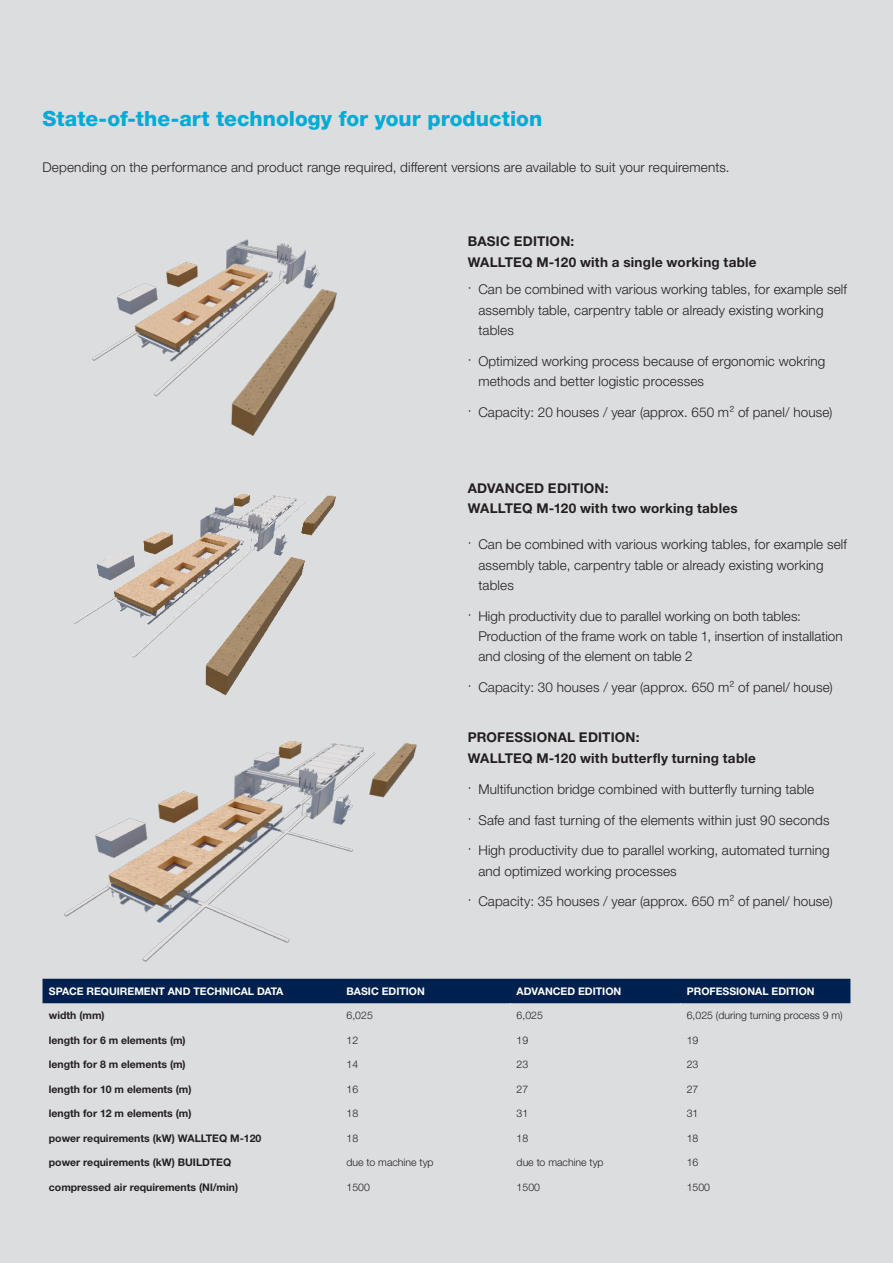
<style>
.page{position:relative;width:893px;height:1263px;background:#dcdddf}
.page>*{position:absolute;margin:0;border:0;box-sizing:border-box;transform-origin:0 0}
._01_Headline_14pt_16{font:800 21px "Helvetica Neue LTW1 G";color:#00acd5}
._03_Copy_9pt_light_A{font:300 13.5px/20.4px "Helvetica Neue LTW1 G";letter-spacing:.01em;color:#231f20}
._05_BU_8Pt_13_6pt_Bu{font:700 13.5px/20.4px "Helvetica Neue LTW1 G";letter-spacing:.015em;color:#231f20}
.Tabelle_7Pt_black{font:700 10.5px "Helvetica Neue LTW1 G";color:#231f20}
.Tabelle_7Pt_black-2{font:300 10.5px "Helvetica Neue LTW1 G";color:#231f20}
.Tabelle_7Pt_white{font:700 10.5px "Helvetica Neue LTW1 G";color:#fff}
</style>
<div class="page">
<div style="left:43px;top:979px;width:807px;height:25px;background:#00214f"></div>
<img style="left:92px;top:239px;width:245px;height:197px">
<img style="left:73px;top:494px;width:263px;height:202px">
<img style="left:64px;top:741px;width:353px;height:221px">
<p class="_01_Headline_14pt_16" style="left:43px;top:106px;width:501px">State-of-the-art technology for your production</p>
<p class="_03_Copy_9pt_light_A" style="left:43px;top:157px;width:689px">Depending on the performance and product range required, different versions are available to suit your requirements.</p>
<p class="_05_BU_8Pt_13_6pt_Bu" style="left:468px;top:231px;width:290px">BASIC EDITION:<br>WALLTEQ M-120 with a single working table</p>
<p class="_03_Copy_9pt_light_A" style="left:478px;top:279px;width:370px;text-indent:-11px">· Can be combined with various working tables, for example self assembly table, carpentry table or already existing working tables</p>
<p class="_03_Copy_9pt_light_A" style="left:478px;top:350px;width:348px;text-indent:-11px">· Optimized working process because of ergonomic wokring methods and better logistic processes</p>
<p class="_03_Copy_9pt_light_A" style="left:468px;top:401px;width:366px">· Capacity: 20 houses / year (approx. 650 m² of panel/ house)</p>
<p class="_05_BU_8Pt_13_6pt_Bu" style="left:468px;top:478px;width:271px">ADVANCED EDITION:<br>WALLTEQ M-120 with two working tables</p>
<p class="_03_Copy_9pt_light_A" style="left:478px;top:534px;width:370px;text-indent:-11px">· Can be combined with various working tables, for example self assembly table, carpentry table or already existing working tables</p>
<p class="_03_Copy_9pt_light_A" style="left:478px;top:605px;width:366px;text-indent:-11px">· High productivity due to parallel working on both tables:<br>Production of the frame work on table 1, insertion of installation and closing of the element on table 2</p>
<p class="_03_Copy_9pt_light_A" style="left:468px;top:677px;width:366px">· Capacity: 30 houses / year (approx. 650 m² of panel/ house)</p>
<p class="_05_BU_8Pt_13_6pt_Bu" style="left:468px;top:727px;width:290px">PROFESSIONAL EDITION:<br>WALLTEQ M-120 with butterfly turning table</p>
<p class="_03_Copy_9pt_light_A" style="left:468px;top:779px;width:348px">· Multifunction bridge combined with butterfly turning table</p>
<p class="_03_Copy_9pt_light_A" style="left:468px;top:809px;width:363px">· Safe and fast turning of the elements within just 90 seconds</p>
<p class="_03_Copy_9pt_light_A" style="left:478px;top:840px;width:353px;text-indent:-11px">· High productivity due to parallel working, automated turning and optimized working processes</p>
<p class="_03_Copy_9pt_light_A" style="left:468px;top:891px;width:366px">· Capacity: 35 houses / year (approx. 650 m² of panel/ house)</p>
<p class="Tabelle_7Pt_white" style="left:49px;top:984px;width:236px">SPACE REQUIREMENT AND TECHNICAL DATA</p>
<p class="Tabelle_7Pt_white" style="left:347px;top:984px;width:80px">BASIC EDITION</p>
<p class="Tabelle_7Pt_white" style="left:517px;top:984px;width:106px">ADVANCED EDITION</p>
<p class="Tabelle_7Pt_white" style="left:687px;top:984px;width:129px">PROFESSIONAL EDITION</p>
<p class="Tabelle_7Pt_black" style="left:49px;top:1009px;width:57px">width (mm)</p>
<p class="Tabelle_7Pt_black-2" style="left:347px;top:1009px;width:28px">6,025</p>
<p class="Tabelle_7Pt_black-2" style="left:517px;top:1009px;width:28px">6,025</p>
<p class="Tabelle_7Pt_black-2" style="left:687px;top:1009px;width:158px">6,025 (during turning process 9 m)</p>
<p class="Tabelle_7Pt_black" style="left:49px;top:1033px;width:138px">length for 6 m elements (m)</p>
<p class="Tabelle_7Pt_black-2" style="left:347px;top:1033px;width:13px">12</p>
<p class="Tabelle_7Pt_black-2" style="left:517px;top:1033px;width:13px">19</p>
<p class="Tabelle_7Pt_black-2" style="left:687px;top:1033px;width:13px">19</p>
<p class="Tabelle_7Pt_black" style="left:49px;top:1058px;width:138px">length for 8 m elements (m)</p>
<p class="Tabelle_7Pt_black-2" style="left:347px;top:1058px;width:13px">14</p>
<p class="Tabelle_7Pt_black-2" style="left:517px;top:1058px;width:13px">23</p>
<p class="Tabelle_7Pt_black-2" style="left:687px;top:1058px;width:13px">23</p>
<p class="Tabelle_7Pt_black" style="left:49px;top:1082px;width:144px">length for 10 m elements (m)</p>
<p class="Tabelle_7Pt_black-2" style="left:347px;top:1082px;width:13px">16</p>
<p class="Tabelle_7Pt_black-2" style="left:517px;top:1082px;width:13px">27</p>
<p class="Tabelle_7Pt_black-2" style="left:687px;top:1082px;width:13px">27</p>
<p class="Tabelle_7Pt_black" style="left:49px;top:1107px;width:144px">length for 12 m elements (m)</p>
<p class="Tabelle_7Pt_black-2" style="left:347px;top:1107px;width:13px">18</p>
<p class="Tabelle_7Pt_black-2" style="left:517px;top:1107px;width:13px">31</p>
<p class="Tabelle_7Pt_black-2" style="left:687px;top:1107px;width:13px">31</p>
<p class="Tabelle_7Pt_black" style="left:49px;top:1131px;width:214px">power requirements (kW) WALLTEQ M-120</p>
<p class="Tabelle_7Pt_black-2" style="left:347px;top:1131px;width:13px">18</p>
<p class="Tabelle_7Pt_black-2" style="left:517px;top:1131px;width:13px">18</p>
<p class="Tabelle_7Pt_black-2" style="left:687px;top:1131px;width:13px">18</p>
<p class="Tabelle_7Pt_black" style="left:49px;top:1156px;width:184px">power requirements (kW) BUILDTEQ</p>
<p class="Tabelle_7Pt_black-2" style="left:347px;top:1156px;width:88px">due to machine typ</p>
<p class="Tabelle_7Pt_black-2" style="left:517px;top:1156px;width:88px">due to machine typ</p>
<p class="Tabelle_7Pt_black-2" style="left:687px;top:1156px;width:13px">16</p>
<p class="Tabelle_7Pt_black" style="left:49px;top:1180px;width:191px">compressed air requirements (Nl/min)</p>
<p class="Tabelle_7Pt_black-2" style="left:347px;top:1181px;width:25px">1500</p>
<p class="Tabelle_7Pt_black-2" style="left:517px;top:1181px;width:25px">1500</p>
<p class="Tabelle_7Pt_black-2" style="left:687px;top:1181px;width:25px">1500</p>
</div>
